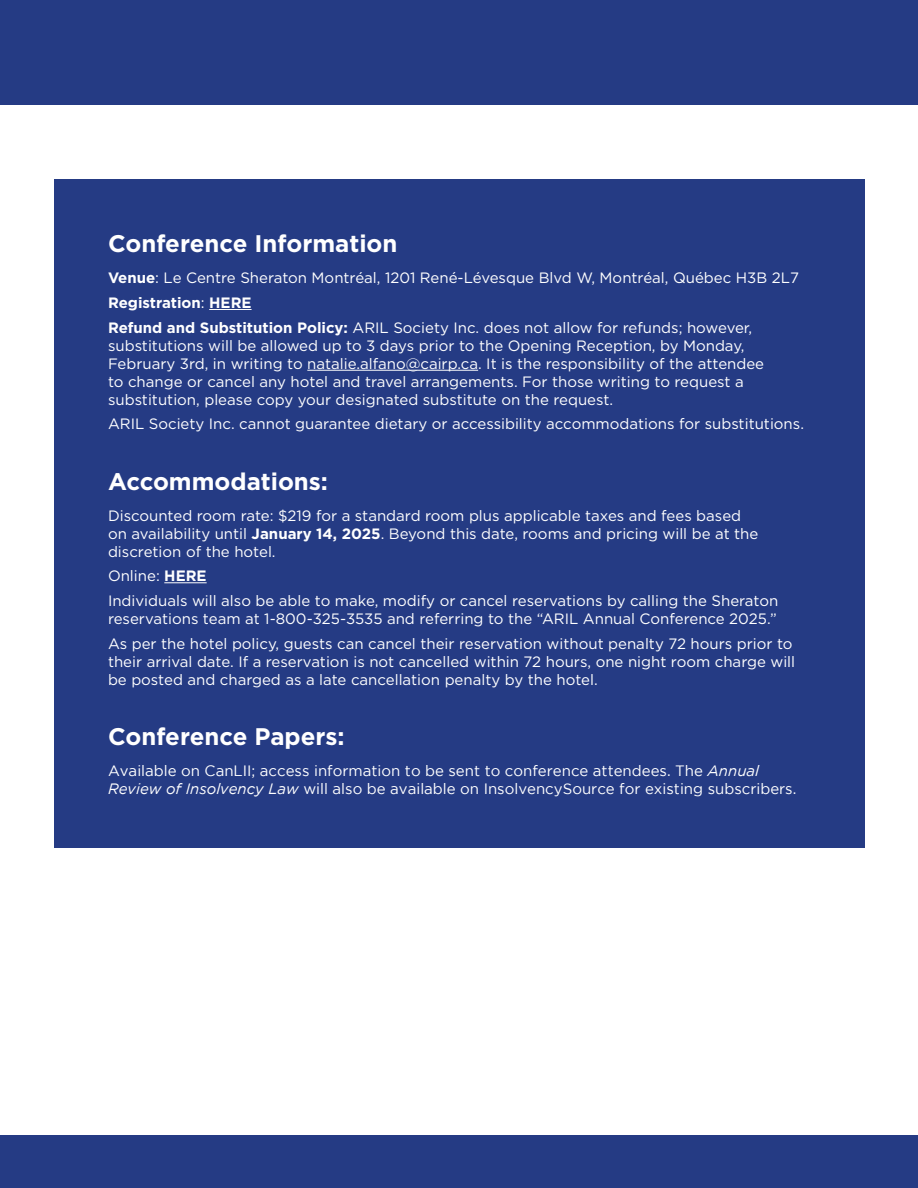
<style>
.page{position:relative;width:918px;height:1188px;background:#fff}
.page>*{position:absolute;margin:0;border:0;box-sizing:border-box;transform-origin:0 0}
.t1{font:700 24px "Gotham";color:#fff}
.t2{font:15px/18px "Gotham";color:#fff}
.t3{font:15px/18px "Gotham";color:#fff}
.t4{font:700 15px "Gotham";color:#fff}
.s1{font-weight:700}
.s2{font-style:inherit}
.s3{font-weight:400}
.s4{font-style:italic}
</style>
<div class="page">
<div style="left:0;top:1135px;width:918px;height:53px;background:#253b84"></div>
<div style="left:54px;top:179px;width:811px;height:669px;background:#253b84"></div>
<hr style="left:209px;top:309px;width:43px;height:1px;background:#fff">
<hr style="left:307px;top:370px;width:171px;height:1px;background:#fff">
<hr style="left:164px;top:582px;width:43px;height:1px;background:#fff">
<div style="left:0;top:0;width:918px;height:105px;background:#253b84"></div>
<p class="t1" style="left:108px;top:228px;width:291px">Conference Information</p>
<p class="t2" style="left:108px;top:269px;width:692px"><span class="s1">Venue</span><span class="s2">:</span> Le Centre Sheraton Montréal, 1201 René-Lévesque Blvd W, Montréal, Québec H3B 2L7</p>
<p class="t4" style="left:108px;top:293px;width:145px">Registration<span class="s3">:</span> HERE</p>
<p class="t2" style="left:108px;top:318px;width:658px"><span class="s1">Refund and Substitution Policy:</span> ARIL Society Inc. does not allow for refunds; however, substitutions will be allowed up to 3 days prior to the Opening Reception, by Monday, February 3rd, in writing to natalie.alfano@cairp.ca. It is the responsibility of the attendee to change or cancel any hotel and travel arrangements. For those writing to request a substitution, please copy your designated substitute on the request.</p>
<p class="t2" style="left:108px;top:415px;width:698px">ARIL Society Inc. cannot guarantee dietary or accessibility accommodations for substitutions.</p>
<p class="t1" style="left:108px;top:465px;width:222px">Accommodations:</p>
<p class="t2" style="left:108px;top:506px;width:652px">Discounted room rate: $219 for a standard room plus applicable taxes and fees based on availability until <span class="s1">January 14, 2025</span>. Beyond this date, rooms and pricing will be at the discretion of the hotel.</p>
<p class="t2" style="left:108px;top:567px;width:100px">Online: <span class="s1">HERE</span></p>
<p class="t2" style="left:108px;top:591px;width:672px">Individuals will also be able to make, modify or cancel reservations by calling the Sheraton reservations team at 1-800-325-3535 and referring to the “ARIL Annual Conference 2025.”</p>
<p class="t2" style="left:108px;top:634px;width:689px">As per the hotel policy, guests can cancel their reservation without penalty 72 hours prior to their arrival date. If a reservation is not cancelled within 72 hours, one night room charge will be posted and charged as a late cancellation penalty by the hotel.</p>
<p class="t1" style="left:108px;top:721px;width:238px">Conference Papers:</p>
<p class="t3" style="left:108px;top:761px;width:690px">Available on CanLII; access information to be sent to conference attendees. The <span class="s4">Annual<br>Review of Insolvency Law</span> will also be available on InsolvencySource for existing subscribers.</p>
</div>
